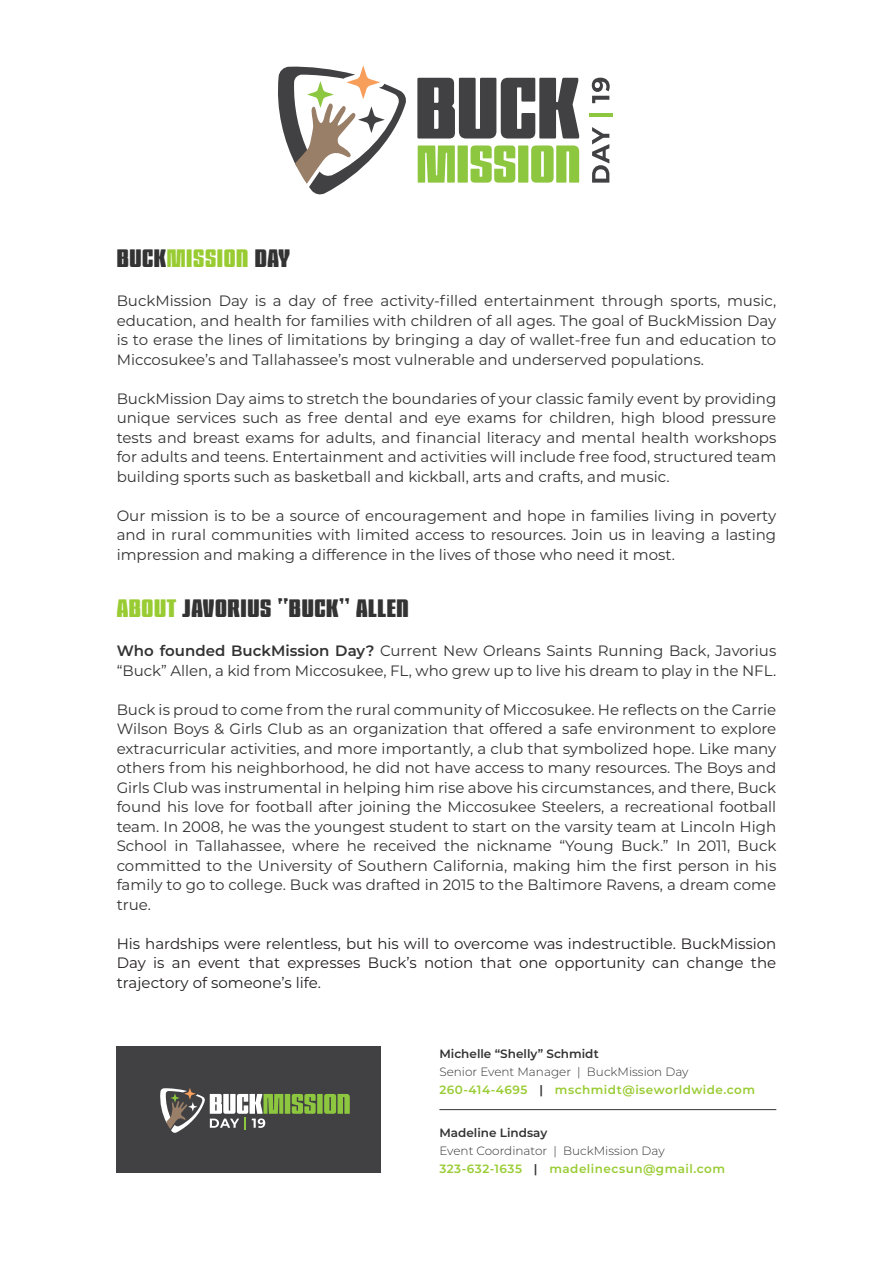
<style>
.page{position:relative;width:893px;height:1263px;background:#fff}
.page>*{position:absolute;margin:0;border:0;box-sizing:border-box;transform-origin:0 0}
.t1{font:25.5px "Barge";letter-spacing:.025em;color:#333}
.t2{font:15px/19.5px "Montserrat";color:#333;text-align:justify}
.t3{font:15px/19.5px "Montserrat";color:#231f20;text-align:justify}
.t4{font:600 12px "Montserrat";letter-spacing:.04em;color:#9c3}
.t5{font:300 12px "Montserrat";color:#333}
.t6{font:600 12px "Montserrat";color:#333}
.s1{color:#9c3}
.s2{font-weight:600}
.s3{color:#333}
</style>
<div class="page">
<svg style="left:278px;top:66px;width:128px;height:129px"></svg>
<svg style="left:417px;top:78px;width:162px;height:60px"></svg>
<svg style="left:592px;top:127px;width:17px;height:56px"></svg>
<hr style="left:589px;top:114px;width:23px;height:3px;background:#8dc63f">
<svg style="left:592px;top:78px;width:18px;height:25px"></svg>
<svg style="left:418px;top:145px;width:37px;height:38px"></svg>
<div style="left:458px;top:145px;width:10px;height:38px;background:#8dc63f"></div>
<svg style="left:471px;top:145px;width:44px;height:38px"></svg>
<div style="left:518px;top:145px;width:10px;height:38px;background:#8dc63f"></div>
<svg style="left:531px;top:145px;width:48px;height:38px;background:#a1d060"></svg>
<div style="left:117px;top:1046px;width:264px;height:127px;background:#414042"></div>
<svg style="left:160px;top:1088px;width:123px;height:45px"></svg>
<div style="left:285px;top:1094px;width:5px;height:20px;background:#8dc63f"></div>
<svg style="left:292px;top:1094px;width:24px;height:20px"></svg>
<div style="left:317px;top:1094px;width:6px;height:20px;background:#8dc63f"></div>
<svg style="left:324px;top:1094px;width:26px;height:20px"></svg>
<hr style="left:439px;top:1109px;width:337px;height:1px;background:#333">
<p class="t1" style="left:117px;top:243px;width:175px">BUCK<span class="s1">MISSION</span> DAY</p>
<p class="t2" style="left:117px;top:291px;width:661px">BuckMission Day is a day of free activity-filled entertainment through sports, music, education, and health for families with children of all ages. The goal of BuckMission Day is to erase the lines of limitations by bringing a day of wallet-free fun and education to Miccosukee’s and Tallahassee’s most vulnerable and underserved populations.</p>
<p class="t2" style="left:117px;top:388px;width:661px">BuckMission Day aims to stretch the boundaries of your classic family event by providing unique services such as free dental and eye exams for children, high blood pressure tests and breast exams for adults, and financial literacy and mental health workshops for adults and teens. Entertainment and activities will include free food, structured team building sports such as basketball and kickball, arts and crafts, and music.</p>
<p class="t2" style="left:117px;top:505px;width:661px">Our mission is to be a source of encouragement and hope in families living in poverty and in rural communities with limited access to resources. Join us in leaving a lasting impression and making a difference in the lives of those who need it most.</p>
<p class="t1" style="left:117px;top:593px;width:294px"><span class="s1">ABOUT</span> JAVORIUS “BUCK” ALLEN</p>
<p class="t2" style="left:117px;top:640px;width:661px"><span class="s2">Who founded BuckMission Day?</span> Current New Orleans Saints Running Back, Javorius “Buck” Allen, a kid from Miccosukee, FL, who grew up to live his dream to play in the NFL.</p>
<p class="t2" style="left:117px;top:699px;width:661px">Buck is proud to come from the rural community of Miccosukee. He reflects on the Carrie Wilson Boys &amp; Girls Club as an organization that offered a safe environment to explore extracurricular activities, and more importantly, a club that symbolized hope. Like many others from his neighborhood, he did not have access to many resources. The Boys and Girls Club was instrumental in helping him rise above his circumstances, and there, Buck found his love for football after joining the Miccosukee Steelers, a recreational football team. In 2008, he was the youngest student to start on the varsity team at Lincoln High School in Tallahassee, where he received the nickname “Young Buck.” In 2011, Buck committed to the University of Southern California, making him the first person in his family to go to college. Buck was drafted in 2015 to the Baltimore Ravens, a dream come true.</p>
<p class="t3" style="left:117px;top:933px;width:661px">His hardships were relentless, but his will to overcome was indestructible. BuckMission Day is an event that expresses Buck’s notion that one opportunity can change the trajectory of someone’s life.</p>
<p class="t6" style="left:439px;top:1045px;width:161px">Michelle “Shelly” Schmidt</p>
<p class="t5" style="left:439px;top:1064px;width:251px">Senior Event Manager | BuckMission Day</p>
<p class="t4" style="left:439px;top:1081px;width:317px">260-414-4695 <span class="s3">|</span> mschmidt@iseworldwide.com</p>
<p class="t6" style="left:439px;top:1124px;width:109px">Madeline Lindsay</p>
<p class="t5" style="left:439px;top:1142px;width:227px">Event Coordinator | BuckMission Day</p>
<p class="t4" style="left:439px;top:1160px;width:287px">323-632-1635 <span class="s3">|</span> madelinecsun@gmail.com</p>
</div>
